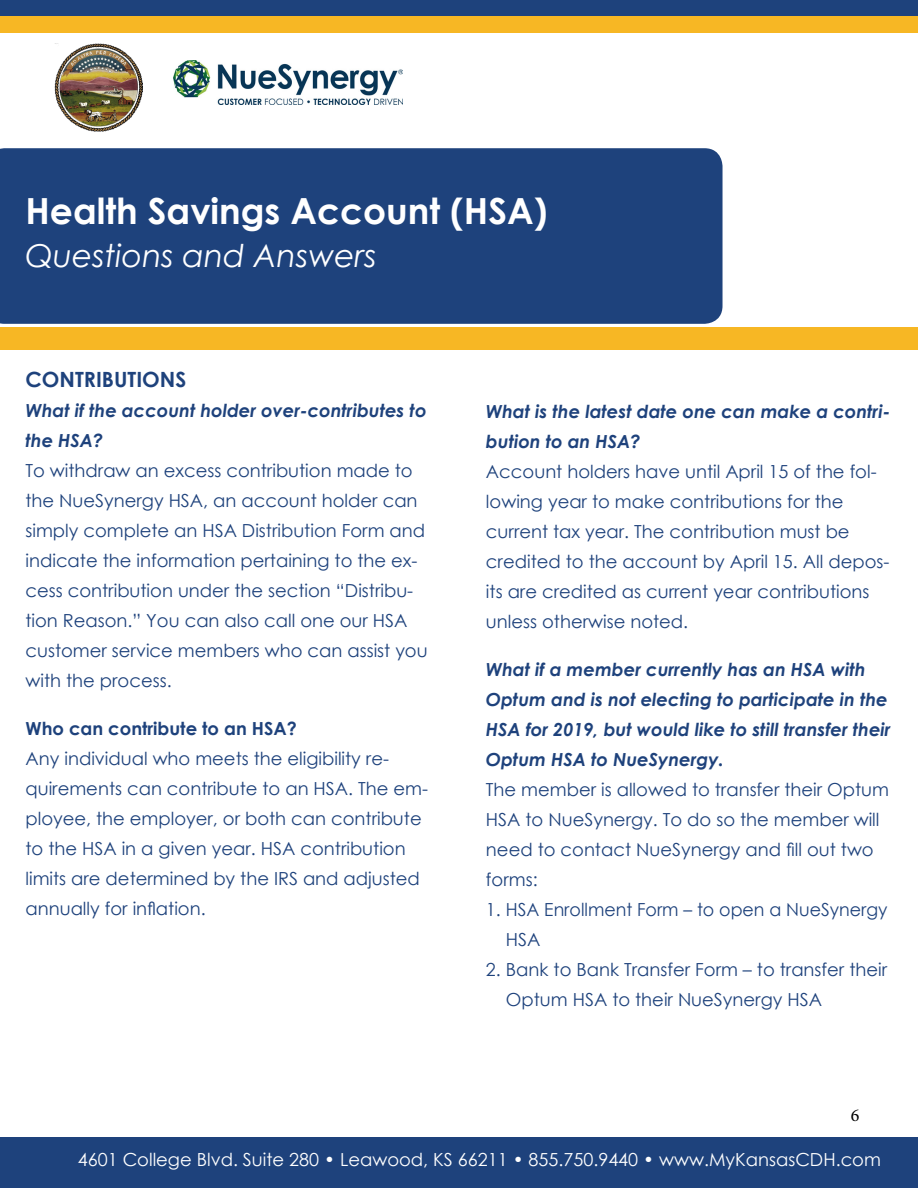
<style>
.page{position:relative;width:918px;height:1188px;background:#fff}
.page>*{position:absolute;margin:0;border:0;box-sizing:border-box;transform-origin:0 0}
.t1{font:700 36px "Century Gothic";color:#fff}
.t2{font:italic 31.5px "Century Gothic";color:#fff}
.t3{font:700 21px "Century Gothic";color:#1e427c}
.t4{font:18px/30px "Century Gothic";color:#1e427c}
.t5{font:italic 700 18px/30px "Century Gothic";color:#1e427c}
.t6{font:18px "Century Gothic";color:#fff}
.t7{font:700 18px "Century Gothic";color:#1e427c}
.t8{font:18px "Minion Pro";color:#000}
</style>
<div class="page">
<div style="left:0;top:0;width:918px;height:16px;background:#1e427c"></div>
<div style="left:0;top:148px;width:723px;height:176px;background:#1e427c"></div>
<div style="left:0;top:16px;width:918px;height:17px;background:#f7b724"></div>
<div style="left:0;top:1138px;width:918px;height:50px;background:#1e427c"></div>
<div style="left:0;top:327px;width:918px;height:23px;background:#f7b724"></div>
<img style="left:174px;top:60px;width:229px;height:44px">
<img style="left:54px;top:43px;width:89px;height:89px">
<h1 class="t1" style="left:26px;top:184px;width:524px">Health Savings Account (HSA)</h1>
<h2 class="t2" style="left:26px;top:234px;width:353px">Questions and Answers</h2>
<p class="t3" style="left:26px;top:364px;width:162px">CONTRIBUTIONS</p>
<p class="t5" style="left:26px;top:395px;width:403px">What if the account holder over-contributes to the HSA?</p>
<p class="t4" style="left:26px;top:456px;width:404px">To withdraw an excess contribution made to the NueSynergy HSA, an account holder can simply complete an HSA Distribution Form and indicate the information pertaining to the ex&shy;cess contribution under the section “Distribu&shy;tion Reason.” You can also call one our HSA customer service members who can assist you with the process.</p>
<p class="t7" style="left:26px;top:715px;width:273px">Who can contribute to an HSA?</p>
<p class="t4" style="left:26px;top:744px;width:404px">Any individual who meets the eligibility re&shy;quirements can contribute to an HSA. The em&shy;ployee, the employer, or both can contribute to the HSA in a given year. HSA contribution limits are determined by the IRS and adjusted annually for inflation.</p>
<p class="t5" style="left:486px;top:396px;width:406px">What is the latest date one can make a contri&shy;bution to an HSA?</p>
<p class="t4" style="left:486px;top:456px;width:405px">Account holders have until April 15 of the fol&shy;lowing year to make contributions for the current tax year. The contribution must be credited to the account by April 15. All depos&shy;its are credited as current year contributions unless otherwise noted.</p>
<p class="t5" style="left:486px;top:654px;width:406px">What if a member currently has an HSA with Optum and is not electing to participate in the HSA for 2019, but would like to still transfer their Optum HSA to NueSynergy.</p>
<p class="t4" style="left:486px;top:774px;width:405px">The member is allowed to transfer their Optum HSA to NueSynergy. To do so the member will need to contact NueSynergy and fill out two forms:</p>
<p class="t4" style="left:506px;top:894px;width:383px;text-indent:-20px">1. HSA Enrollment Form – to open a NueSynergy<br>HSA</p>
<p class="t4" style="left:506px;top:954px;width:383px;text-indent:-20px">2. Bank to Bank Transfer Form – to transfer their<br>Optum HSA to their NueSynergy HSA</p>
<p class="t8" style="left:851px;top:1103px;width:10px">6</p>
<p class="t6" style="left:78px;top:1147px;width:805px">4601 College Blvd. Suite 280 • Leawood, KS 66211 • 855.750.9440 • www.MyKansasCDH.com</p>
</div>
